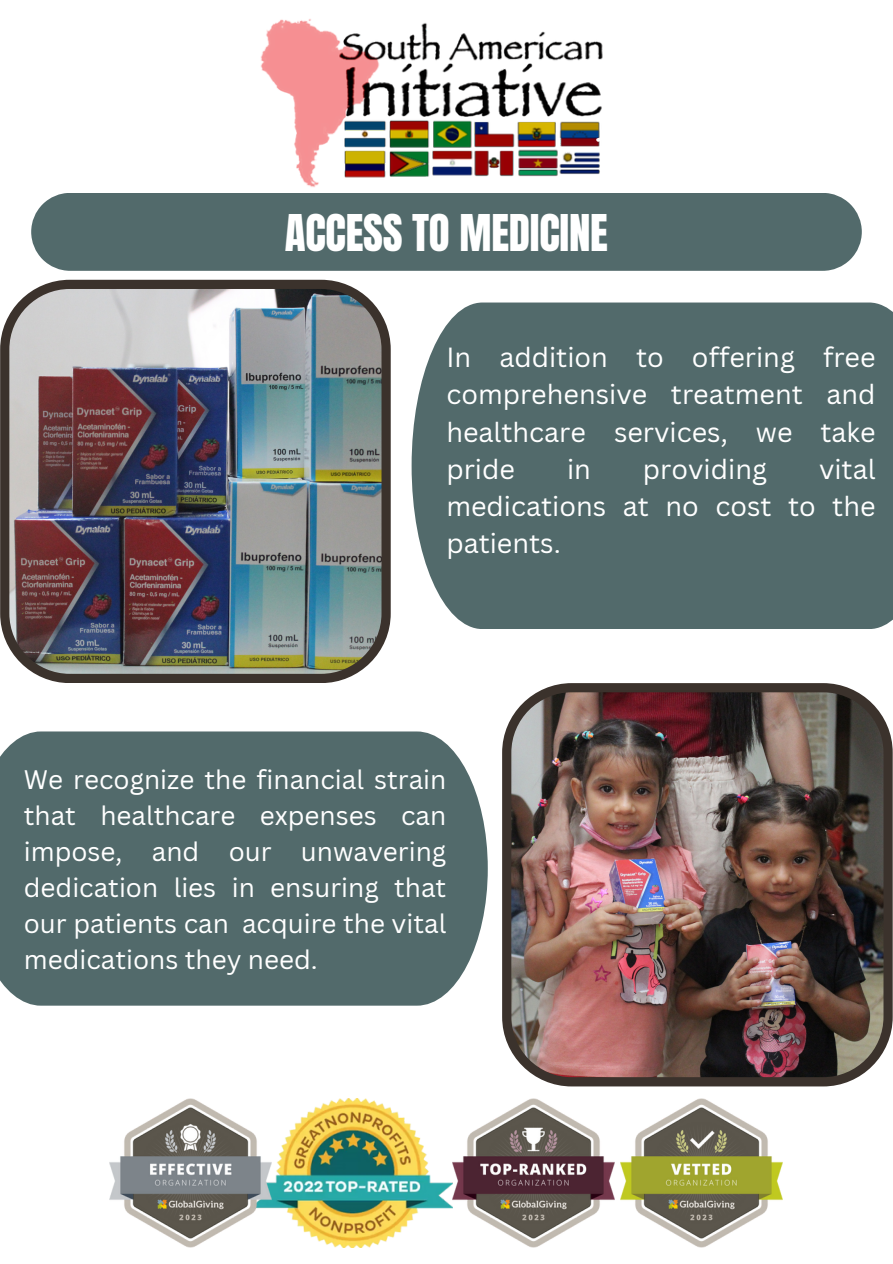
<style>
.page{position:relative;width:893px;height:1264px;background:#fff}
.page>*{position:absolute;margin:0;border:0;box-sizing:border-box;transform-origin:0 0}
.t1{font:43.05px "Anton";letter-spacing:-.005em;color:#fff}
.t2{font:27px/37.2px "Canva Sans";color:#fff;text-align:justify}
.t3{font:26.1px/36px "Canva Sans";color:#fff;text-align:justify}
</style>
<div class="page">
<div style="left:31px;top:193px;width:830px;height:78px;background:#526a6b"></div>
<img style="left:262px;top:19px;width:341px;height:168px">
<svg style="left:595px;top:52px;width:8px;height:124px"></svg>
<svg style="left:260px;top:52px;width:38px;height:124px"></svg>
<div style="left:411px;top:302px;width:481px;height:327px;background:#526a6b"></div>
<div style="left:0;top:731px;width:487px;height:274px;background:#526a6b"></div>
<img style="left:0;top:280px;width:390px;height:403px">
<img style="left:502px;top:683px;width:390px;height:403px">
<img style="left:272px;top:1098px;width:342px;height:149px">
<img style="left:110px;top:1098px;width:162px;height:149px">
<img style="left:620px;top:1098px;width:162px;height:149px">
<p class="t1" style="left:285px;top:202px;width:325px">ACCESS TO MEDICINE</p>
<p class="t2" style="left:446px;top:338px;width:430px">In addition to offering free comprehensive treatment and healthcare services, we take pride</p>
<p class="t2" style="left:446px;top:449px;width:430px;text-indent:372px">vital medications at no cost to the patients.</p>
<p class="t2" style="left:567px;top:449px;width:25px">in</p>
<p class="t2" style="left:643px;top:449px;width:125px">providing</p>
<p class="t3" style="left:24px;top:760px;width:424px">We recognize the financial strain that healthcare expenses can impose, and our unwavering dedication lies in ensuring that our patients can acquire the vital medications they need.</p>
</div>
